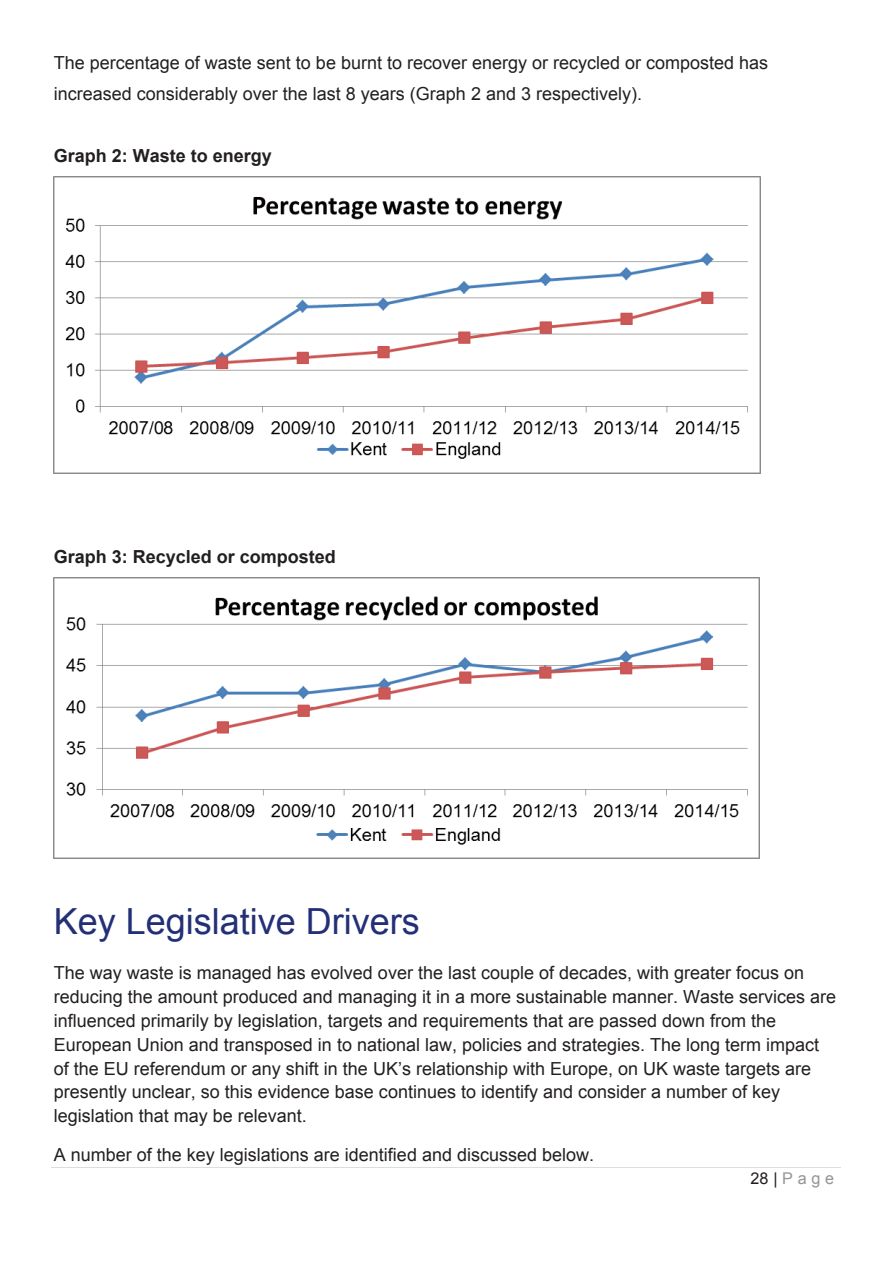
<style>
.page{position:relative;width:893px;height:1263px;background:#fff}
.page>*{position:absolute;margin:0;border:0;box-sizing:border-box;transform-origin:0 0}
.t1{font:36px "Arial";color:#233077}
.t2{font:18px/23.7px "Arial";color:#231f20}
.t3{font:700 18px "Arial";color:#231f20}
.t4{font:16.2px "Arial";letter-spacing:.29em;color:#939598}
.s1{color:#231f20}
</style>
<div class="page">
<hr style="left:52px;top:1167px;width:789px;height:1px;background:#dcdddf">
<img style="left:54px;top:177px;width:707px;height:296px">
<img style="left:54px;top:577px;width:705px;height:282px">
<p class="t2" style="left:54px;top:47px;width:716px;line-height:30.9px">The percentage of waste sent to be burnt to recover energy or recycled or composted has increased considerably over the last 8 years (Graph 2 and 3 respectively).</p>
<p class="t3" style="left:54px;top:146px;width:220px">Graph 2: Waste to energy</p>
<p class="t3" style="left:54px;top:546px;width:284px">Graph 3: Recycled or composted</p>
<h1 class="t1" style="left:54px;top:901px;width:368px">Key Legislative Drivers</h1>
<p class="t2" style="left:54px;top:961px;width:784px">The way waste is managed has evolved over the last couple of decades, with greater focus on reducing the amount produced and managing it in a more sustainable manner. Waste services are influenced primarily by legislation, targets and requirements that are passed down from the European Union and transposed in to national law, policies and strategies. The long term impact of the EU referendum or any shift in the UK’s relationship with Europe, on UK waste targets are presently unclear, so this evidence base continues to identify and consider a number of key legislation that may be relevant.</p>
<p class="t2" style="left:54px;top:1142px;width:542px">A number of the key legislations are identified and discussed below.</p>
<p class="t4" style="left:750px;top:1169px;width:85px"><span class="s1">28|</span> Page</p>
</div>
